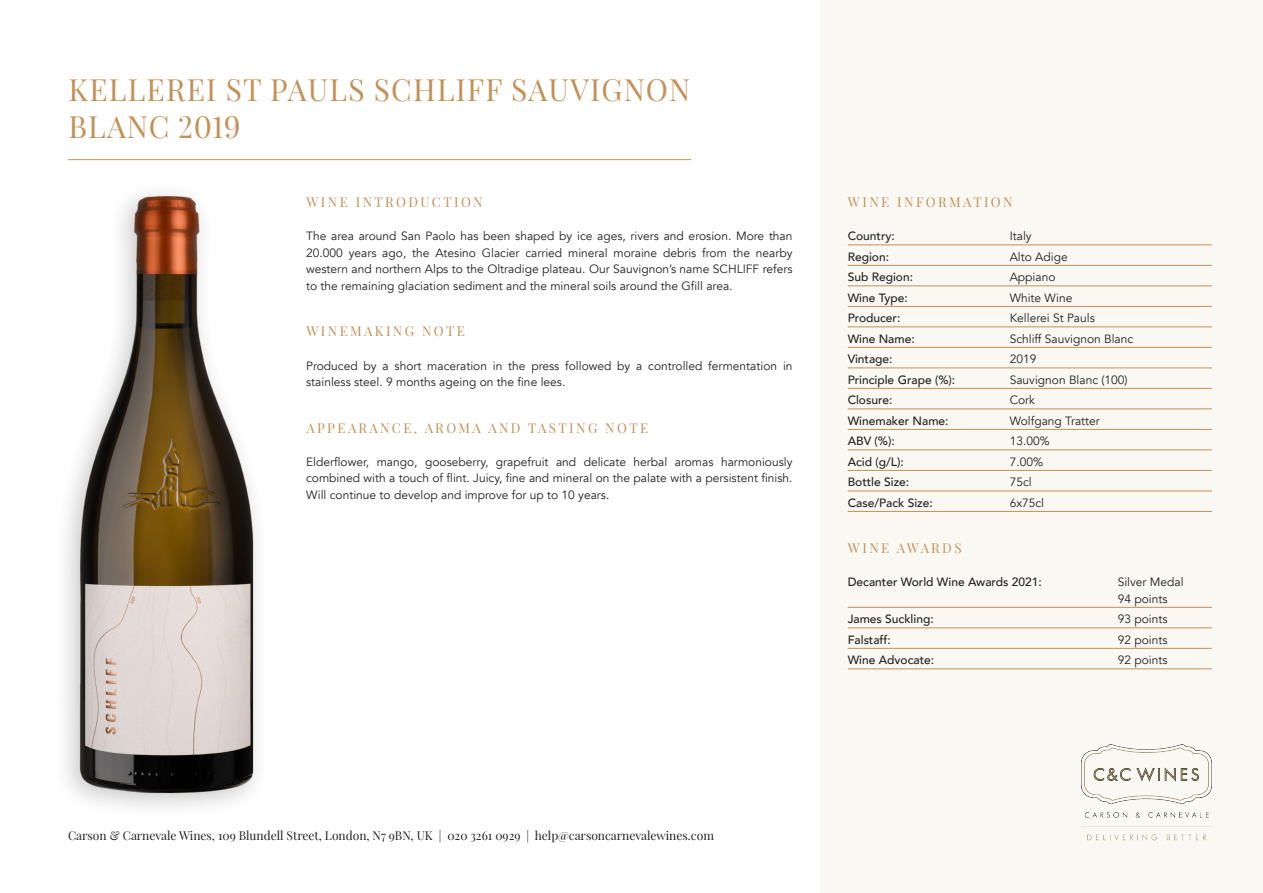
<style>
.page{position:relative;width:1263px;height:893px;background:#fff}
.page>*{position:absolute;margin:0;border:0;box-sizing:border-box;transform-origin:0 0}
.t1{font:30px/37.5px "Playfair Display";letter-spacing:.04em;color:#c39157}
.t2{font:13.35px "Playfair Display";letter-spacing:.18em;color:#c39157}
.t3{font:12px/16.5px "Avenir";color:#231f20}
.t4{font:500 12px "Avenir";color:#231f20}
.t5{font:12px "Playfair Display";color:#231f20}
</style>
<div class="page">
<div style="left:820px;top:0;width:443px;height:893px;background:#faf8f3"></div>
<img style="left:1081px;top:744px;width:131px;height:97px">
<hr style="left:68px;top:159px;width:623px;height:1px;background:#c39157">
<hr style="left:848px;top:245px;width:364px;height:1px;background:#c39157">
<hr style="left:848px;top:607px;width:364px;height:1px;background:#c39157">
<hr style="left:848px;top:628px;width:364px;height:1px;background:#c39157">
<hr style="left:848px;top:648px;width:364px;height:1px;background:#c39157">
<hr style="left:848px;top:265px;width:364px;height:1px;background:#c39157">
<hr style="left:848px;top:286px;width:364px;height:1px;background:#c39157">
<hr style="left:848px;top:327px;width:364px;height:1px;background:#c39157">
<hr style="left:848px;top:429px;width:364px;height:1px;background:#c39157">
<hr style="left:848px;top:388px;width:364px;height:1px;background:#c39157">
<hr style="left:848px;top:409px;width:364px;height:1px;background:#c39157">
<hr style="left:848px;top:491px;width:364px;height:1px;background:#c39157">
<hr style="left:848px;top:347px;width:364px;height:1px;background:#c39157">
<hr style="left:848px;top:368px;width:364px;height:1px;background:#c39157">
<hr style="left:848px;top:450px;width:364px;height:1px;background:#c39157">
<hr style="left:848px;top:470px;width:364px;height:1px;background:#c39157">
<hr style="left:848px;top:306px;width:364px;height:1px;background:#c39157">
<hr style="left:848px;top:511px;width:364px;height:1px;background:#c39157">
<div style="left:52px;top:180px;width:217px;height:640px;background:#231f20;opacity:.25"></div>
<img style="left:52px;top:193px;width:217px;height:605px">
<hr style="left:848px;top:669px;width:364px;height:1px;background:#c39157">
<p class="t1" style="left:69px;top:68px;width:623px">KELLEREI ST PAULS SCHLIFF SAUVIGNON<br>BLANC 2019</p>
<p class="t2" style="left:306px;top:192px;width:178px">WINE INTRODUCTION</p>
<p class="t3" style="left:306px;top:228px;width:488px;text-align:justify">The area around San Paolo has been shaped by ice ages, rivers and erosion. More than 20.000 years ago, the Atesino Glacier carried mineral moraine debris from the nearby western and northern Alps to the Oltradige plateau. Our Sauvignon’s name SCHLIFF refers to the remaining glaciation sediment and the mineral soils around the Gfill area.</p>
<p class="t2" style="left:306px;top:321px;width:160px">WINEMAKING NOTE</p>
<p class="t3" style="left:306px;top:357px;width:488px">Produced by a short maceration in the press followed by a controlled fermentation in stainless steel. 9 months ageing on the fine lees.</p>
<p class="t2" style="left:306px;top:417px;width:343px">APPEARANCE, AROMA AND TASTING NOTE</p>
<p class="t3" style="left:306px;top:454px;width:488px;text-align:justify">Elderflower, mango, gooseberry, grapefruit and delicate herbal aromas harmoniously combined with a touch of flint. Juicy, fine and mineral on the palate with a persistent finish.<br>Will continue to develop and improve for up to 10 years.</p>
<p class="t2" style="left:848px;top:192px;width:166px">WINE INFORMATION</p>
<p class="t4" style="left:848px;top:226px;width:49px">Country:</p>
<p class="t3" style="left:1010px;top:228px;width:24px">Italy</p>
<p class="t4" style="left:848px;top:246px;width:43px">Region:</p>
<p class="t3" style="left:1010px;top:249px;width:59px">Alto Adige</p>
<p class="t4" style="left:848px;top:267px;width:67px">Sub Region:</p>
<p class="t3" style="left:1010px;top:269px;width:47px">Appiano</p>
<p class="t4" style="left:848px;top:308px;width:54px">Producer:</p>
<p class="t3" style="left:1010px;top:310px;width:87px">Kellerei St Pauls</p>
<p class="t4" style="left:848px;top:287px;width:61px">Wine Type:</p>
<p class="t3" style="left:1010px;top:290px;width:64px">White Wine</p>
<p class="t4" style="left:848px;top:328px;width:69px">Wine Name:</p>
<p class="t3" style="left:1010px;top:331px;width:125px">Schliff Sauvignon Blanc</p>
<p class="t4" style="left:848px;top:349px;width:46px">Vintage:</p>
<p class="t3" style="left:1010px;top:351px;width:28px">2019</p>
<p class="t4" style="left:848px;top:369px;width:109px">Principle Grape (%):</p>
<p class="t3" style="left:1010px;top:372px;width:120px">Sauvignon Blanc (100)</p>
<p class="t4" style="left:848px;top:390px;width:46px">Closure:</p>
<p class="t3" style="left:1010px;top:392px;width:27px">Cork</p>
<p class="t4" style="left:848px;top:410px;width:102px">Winemaker Name:</p>
<p class="t3" style="left:1010px;top:413px;width:92px">Wolfgang Tratter</p>
<p class="t4" style="left:848px;top:431px;width:49px">ABV (%):</p>
<p class="t3" style="left:1010px;top:433px;width:42px">13.00%</p>
<p class="t4" style="left:848px;top:451px;width:58px">Acid (g/L):</p>
<p class="t3" style="left:1010px;top:454px;width:35px">7.00%</p>
<p class="t4" style="left:848px;top:472px;width:63px">Bottle Size:</p>
<p class="t3" style="left:1010px;top:474px;width:24px">75cl</p>
<p class="t4" style="left:848px;top:492px;width:87px">Case/Pack Size:</p>
<p class="t3" style="left:1010px;top:495px;width:36px">6x75cl</p>
<p class="t2" style="left:848px;top:538px;width:115px">WINE AWARDS</p>
<p class="t4" style="left:848px;top:572px;width:196px">Decanter World Wine Awards 2021:</p>
<p class="t3" style="left:1118px;top:574px;width:67px">Silver Medal<br>94 points</p>
<p class="t4" style="left:848px;top:609px;width:88px">James Suckling:</p>
<p class="t3" style="left:1118px;top:611px;width:51px">93 points</p>
<p class="t4" style="left:848px;top:629px;width:45px">Falstaff:</p>
<p class="t3" style="left:1118px;top:632px;width:51px">92 points</p>
<p class="t4" style="left:848px;top:650px;width:88px">Wine Advocate:</p>
<p class="t3" style="left:1118px;top:652px;width:51px">92 points</p>
<p class="t5" style="left:68px;top:826px;width:647px">Carson &amp; Carnevale Wines, 109 Blundell Street, London, N7 9BN, UK | 020 3261 0929 | help@carsoncarnevalewines.com</p>
</div>
